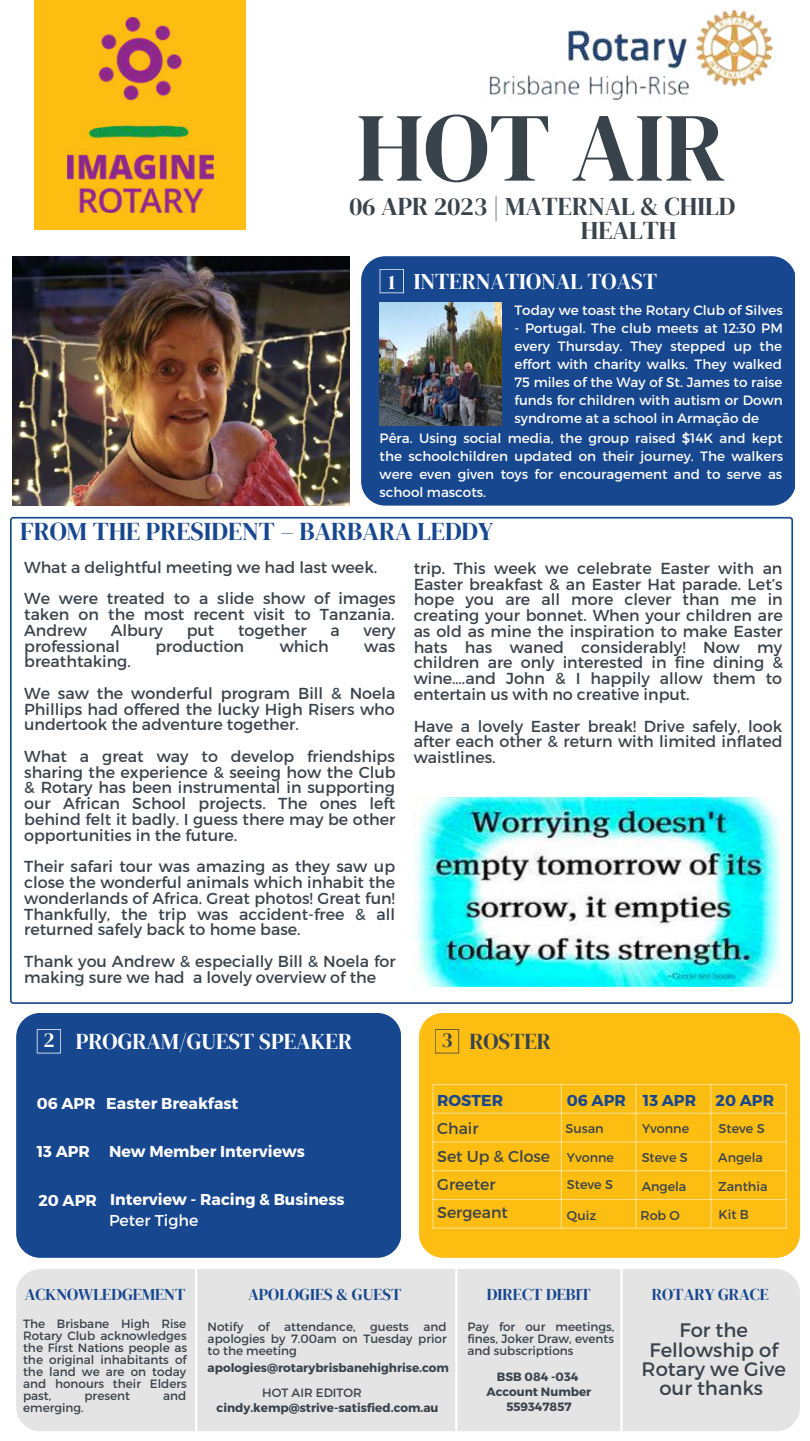
<style>
.page{position:relative;width:810px;height:1441px;background:#fff}
.page>*{position:absolute;margin:0;border:0;box-sizing:border-box;transform-origin:0 0}
.t1{font:97.5px "DM Serif Display";color:#39434c}
.t2{font:25.5px/23.7px "DM Serif Display";color:#39434c}
.t3{font:25.5px "DM Serif Display";color:#17478f}
.t4{font:22.5px "DM Serif Display";color:#fff}
.t5{font:22.5px "DM Serif Display";color:#39434c}
.t6{font:21px "DM Serif Display";color:#fff}
.t7{font:21px "DM Serif Display";color:#39434c}
.t8{font:19.5px/19.2px "Montserrat";color:#39434c;text-align:center}
.t9{font:16.5px "DM Serif Display";color:#17478f}
.t10{font:15.9px/15.8px "Montserrat";color:#39434c}
.t11{font:700 15.75px "Montserrat";color:#fff}
.t12{font:15.75px/27.9px "Montserrat";color:#39434c}
.t13{font:700 15.75px "Montserrat";color:#17478f}
.t14{font:15.75px "Montserrat";color:#fff}
.t15{font:13.5px/18px "Montserrat";color:#fff;text-align:justify}
.t16{font:12.75px/27.5px "Montserrat";color:#39434c}
.t17{font:12px/12px "Montserrat";color:#39434c;text-align:justify}
.t18{font:700 12px/15px "Montserrat";color:#39434c;text-align:center}
.s1{font-size:20.7px}
</style>
<div class="page">
<div style="left:34px;top:0;width:212px;height:229px;background:#febd11"></div>
<div style="left:361px;top:256px;width:434px;height:249px;background:#17478f;border-radius:24px"></div>
<svg style="left:10px;top:517px;width:783px;height:486px"></svg>
<div style="left:419px;top:1012px;width:381px;height:244px;background:#febd11;border-radius:24px"></div>
<div style="left:16px;top:1012px;width:385px;height:244px;background:#17478f;border-radius:24px"></div>
<img style="left:13px;top:256px;width:336px;height:249px">
<img style="left:489px;top:9px;width:287px;height:93px">
<div style="left:16px;top:1268px;width:784px;height:162px;background:#e4e4e4;border-radius:24px"></div>
<hr style="left:195px;top:1268px;width:2px;height:171px;background:#fff">
<hr style="left:455px;top:1268px;width:2px;height:171px;background:#fff">
<hr style="left:620px;top:1268px;width:3px;height:171px;background:#fff">
<svg style="left:435px;top:1029px;width:24px;height:24px"></svg>
<svg style="left:37px;top:1029px;width:24px;height:24px"></svg>
<img style="left:67px;top:17px;width:147px;height:195px">
<svg style="left:380px;top:269px;width:24px;height:24px"></svg>
<hr style="left:432px;top:1083px;width:355px;height:1px;background:#fff">
<hr style="left:432px;top:1112px;width:355px;height:1px;background:#fff">
<hr style="left:432px;top:1141px;width:355px;height:1px;background:#fff">
<hr style="left:432px;top:1169px;width:355px;height:1px;background:#fff">
<hr style="left:432px;top:1198px;width:355px;height:1px;background:#fff">
<hr style="left:432px;top:1227px;width:355px;height:1px;background:#fff">
<hr style="left:432px;top:1084px;width:2px;height:144px;background:#fff">
<hr style="left:561px;top:1084px;width:1px;height:144px;background:#fff">
<hr style="left:635px;top:1083px;width:1px;height:144px;background:#fff">
<hr style="left:710px;top:1083px;width:1px;height:144px;background:#fff">
<hr style="left:786px;top:1083px;width:1px;height:144px;background:#fff">
<img style="left:380px;top:302px;width:121px;height:124px">
<img style="left:414px;top:797px;width:371px;height:189px">
<h1 class="t1" style="left:356px;top:79px;width:370px">HOT AIR</h1>
<h2 class="t2" style="left:581px;top:195px;width:156px;text-indent:-231px">06 APR 2023 | MATERNAL &amp; CHILD<br>HEALTH</h2>
<h3 class="t4" style="left:388px;top:266px;width:270px"><span class="s1">1</span> INTERNATIONAL TOAST</h3>
<p class="t15" style="left:515px;top:300px;width:270px">Today we toast the Rotary Club of Silves</p>
<p class="t15" style="left:515px;top:318px;width:270px">- Portugal. The club meets at 12:30 PM every Thursday. They stepped up the effort with charity walks. They walked 75 miles of the Way of St. James to raise funds for children with autism or Down syndrome at a school in Armação de</p>
<p class="t15" style="left:380px;top:428px;width:405px">Pêra. Using social media, the group raised $14K and kept the schoolchildren updated on their journey. The walkers were even given toys for encouragement and to serve as school mascots.</p>
<h2 class="t3" style="left:20px;top:513px;width:475px">FROM THE PRESIDENT – BARBARA LEDDY</h2>
<p class="t10" style="left:24px;top:550px;width:373px;line-height:31.5px">What a delightful meeting we had last week.<br>We were treated to a slide show of images</p>
<p class="t10" style="left:24px;top:605px;width:372px">taken on the most recent visit to Tanzania.<br>Andrew</p>
<p class="t10" style="left:111px;top:621px;width:54px">Albury</p>
<p class="t10" style="left:187px;top:621px;width:29px">put</p>
<p class="t10" style="left:238px;top:621px;width:70px">together</p>
<p class="t10" style="left:330px;top:621px;width:11px">a</p>
<p class="t10" style="left:363px;top:621px;width:34px">very</p>
<p class="t10" style="left:24px;top:637px;width:97px">professional</p>
<p class="t10" style="left:156px;top:637px;width:90px">production</p>
<p class="t10" style="left:280px;top:637px;width:50px">which</p>
<p class="t10" style="left:364px;top:637px;width:32px">was</p>
<p class="t10" style="left:24px;top:645px;width:373px;line-height:31.5px">breathtaking.<br>We saw the wonderful program Bill &amp; Noela</p>
<p class="t10" style="left:24px;top:700px;width:372px">Phillips had offered the lucky High Risers who undertook the adventure together.</p>
<p class="t10" style="left:24px;top:747px;width:373px;text-align:justify">What a great way to develop friendships sharing the experience &amp; seeing how the Club &amp; Rotary has been instrumental in supporting our African School projects. The ones left behind felt it badly. I guess there may be other opportunities in the future.</p>
<p class="t10" style="left:24px;top:857px;width:373px;text-align:justify">Their safari tour was amazing as they saw up close the wonderful animals which inhabit the wonderlands of Africa. Great photos! Great fun!<br>Thankfully, the trip was accident-free &amp; all returned safely back to home base.</p>
<p class="t10" style="left:24px;top:952px;width:373px">Thank you Andrew &amp; especially Bill &amp; Noela for making sure we had a lovely overview of the</p>
<p class="t10" style="left:414px;top:559px;width:371px;text-align:justify">trip. This week we celebrate Easter with an Easter breakfast &amp; an Easter Hat parade. Let’s hope you are all more clever than me in creating your bonnet. When your children are as old as mine the inspiration to make Easter hats has waned considerably! Now my children are only interested in fine dining &amp; wine….and John &amp; I happily allow them to entertain us with no creative input.</p>
<p class="t10" style="left:414px;top:717px;width:371px;text-align:justify">Have a lovely Easter break! Drive safely, look after each other &amp; return with limited inflated waistlines.</p>
<h3 class="t6" style="left:43px;top:1024px;width:13px">2</h3>
<h3 class="t4" style="left:76px;top:1025px;width:278px">PROGRAM/GUEST SPEAKER</h3>
<h3 class="t5" style="left:469px;top:1025px;width:83px">ROSTER</h3>
<h3 class="t7" style="left:441px;top:1024px;width:13px">3</h3>
<p class="t11" style="left:106px;top:1093px;width:134px">Easter Breakfast</p>
<p class="t11" style="left:37px;top:1141px;width:270px">13 APR New Member Interviews</p>
<p class="t11" style="left:37px;top:1093px;width:60px">06 APR</p>
<p class="t11" style="left:38px;top:1190px;width:60px">20 APR</p>
<p class="t11" style="left:110px;top:1189px;width:236px">Interview - Racing &amp; Business</p>
<p class="t14" style="left:109px;top:1209px;width:91px">Peter Tighe</p>
<p class="t13" style="left:437px;top:1089px;width:67px">ROSTER</p>
<p class="t12" style="left:437px;top:1113px;width:114px">Chair<br>Set Up &amp; Close<br>Greeter<br>Sergeant</p>
<p class="t13" style="left:567px;top:1089px;width:209px">06 APR 13 APR 20 APR</p>
<p class="t16" style="left:566px;top:1113px;width:40px">Susan</p>
<p class="t16" style="left:567px;top:1142px;width:49px">Yvonne<br>Steve S</p>
<p class="t16" style="left:567px;top:1200px;width:31px">Quiz</p>
<p class="t16" style="left:719px;top:1113px;width:48px">Steve S</p>
<p class="t16" style="left:718px;top:1142px;width:46px">Angela</p>
<p class="t16" style="left:718px;top:1171px;width:51px">Zanthia</p>
<p class="t16" style="left:719px;top:1199px;width:32px">Kit B</p>
<p class="t16" style="left:642px;top:1113px;width:49px">Yvonne</p>
<p class="t16" style="left:642px;top:1142px;width:48px">Steve S</p>
<p class="t16" style="left:642px;top:1171px;width:46px">Angela</p>
<p class="t16" style="left:640px;top:1200px;width:41px">Rob O</p>
<p class="t9" style="left:25px;top:1282px;width:162px">ACKNOWLEDGEMENT</p>
<p class="t9" style="left:248px;top:1282px;width:155px">APOLOGIES &amp; GUEST</p>
<p class="t9" style="left:487px;top:1282px;width:106px">DIRECT DEBIT</p>
<p class="t9" style="left:652px;top:1282px;width:119px">ROTARY GRACE</p>
<p class="t17" style="left:23px;top:1316px;width:165px">The Brisbane High Rise Rotary Club acknowledges the First Nations people as the original inhabitants of the land we are on today and honours their Elders past,</p>
<p class="t17" style="left:208px;top:1319px;width:241px">Notify of attendance, guests and apologies by 7.00am on Tuesday prior to the meeting</p>
<p class="t18" style="left:208px;top:1358px;width:243px">apologies@rotarybrisbanehighrise.com</p>
<p class="t17" style="left:262px;top:1385px;width:101px">HOT AIR EDITOR</p>
<p class="t18" style="left:217px;top:1398px;width:224px">cindy.kemp@strive-satisfied.com.au</p>
<p class="t17" style="left:467px;top:1319px;width:148px">Pay for our meetings, fines, Joker Draw, events and subscriptions</p>
<p class="t18" style="left:487px;top:1368px;width:106px">BSB 084 -034<br>Account Number<br>559347857</p>
<p class="t8" style="left:642px;top:1319px;width:146px">For the<br>Fellowship of<br>Rotary we Give our thanks</p>
<p class="t17" style="left:84px;top:1388px;width:47px">present</p>
<p class="t17" style="left:163px;top:1388px;width:25px">and</p>
<p class="t17" style="left:23px;top:1400px;width:62px">emerging.</p>
</div>
